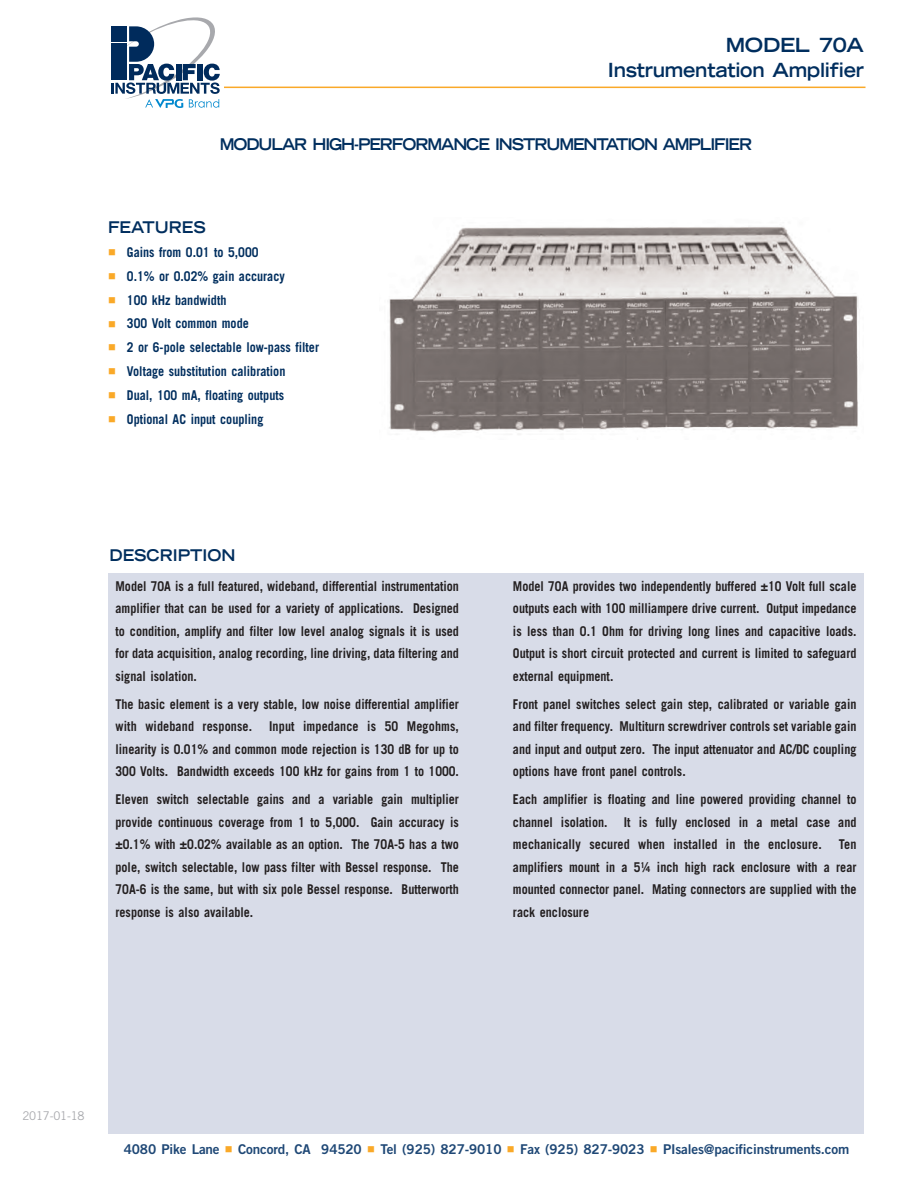
<style>
.page{position:relative;width:918px;height:1188px;background:#fff}
.page>*{position:absolute;margin:0;border:0;box-sizing:border-box;transform-origin:0 0}
.t1{font:700 expanded 19.5px/25.5px "Trade Gothic LH";letter-spacing:-.015em;color:#002e5e;text-align:right}
.t2{font:700 expanded 16.2px "Trade Gothic LH";letter-spacing:-.07em;color:#002e5e;scale:.92 1}
.t3{font:700 expanded 16.2px "Trade Gothic LH";color:#002e5e;scale:.92 1}
.t4{font:700 13.5px/22.5px "Trade Gothic";color:#231f20;text-align:justify;scale:.9 1}
.t5{font:700 13.5px "Trade Gothic";color:#002e5e;scale:.9 1}
.t6{font:13.5px "Trade Gothic Bold Two";letter-spacing:-.01em;color:#1f4876}
.t7{font:12px "Trade Gothic";letter-spacing:-.02em;color:#a8a9ad;scale:.96 1}
.s1{color:#faa928}
</style>
<div class="page">
<hr style="left:194px;top:87px;width:672px;height:1px;background:#faa928">
<div style="left:110px;top:15px;width:114px;height:93px;background:linear-gradient(to bottom,#fff,#fff)"></div>
<svg style="left:112px;top:15px;width:108px;height:93px"></svg>
<div style="left:108px;top:574px;width:756px;height:560px;background:#d8dce8"></div>
<img style="left:389px;top:227px;width:469px;height:213px">
<h1 class="t1" style="left:608px;top:34px;width:258px">MODEL 70A<br>Instrumentation Amplifier</h1>
<p class="t2" style="left:220px;top:139px;width:580px">MODULAR HIGH-PERFORMANCE INSTRUMENTATION AMPLIFIER</p>
<p class="t3" style="left:108px;top:222px;width:108px">FEATURES</p>
<p class="t5" style="left:108px;top:247px;width:169px"><span class="s1">■</span> Gains from 0.01 to 5,000</p>
<p class="t5" style="left:108px;top:271px;width:198px"><span class="s1">■</span> 0.1% or 0.02% gain accuracy</p>
<p class="t5" style="left:108px;top:295px;width:133px"><span class="s1">■</span> 100 kHz bandwidth</p>
<p class="t5" style="left:108px;top:319px;width:158px"><span class="s1">■</span> 300 Volt common mode</p>
<p class="t5" style="left:108px;top:342px;width:236px"><span class="s1">■</span> 2 or 6-pole selectable low-pass filter</p>
<p class="t5" style="left:108px;top:366px;width:199px"><span class="s1">■</span> Voltage substitution calibration</p>
<p class="t5" style="left:108px;top:390px;width:197px"><span class="s1">■</span> Dual, 100 mA, floating outputs</p>
<p class="t5" style="left:108px;top:414px;width:174px"><span class="s1">■</span> Optional AC input coupling</p>
<p class="t3" style="left:110px;top:549px;width:138px">DESCRIPTION</p>
<p class="t4" style="left:116px;top:576px;width:383px">Model 70A is a full featured, wideband, differential instrumentation amplifier that can be used for a variety of applications. Designed to condition, amplify and filter low level analog signals it is used for data acquisition, analog recording, line driving, data filtering and signal isolation.</p>
<p class="t4" style="left:116px;top:694px;width:383px">The basic element is a very stable, low noise differential amplifier with wideband response.</p>
<p class="t4" style="left:116px;top:717px;width:383px;text-indent:154px">Input impedance is 50 Megohms, linearity is 0.01% and common mode rejection is 130 dB for up to 300 Volts. Bandwidth exceeds 100 kHz for gains from 1 to 1000.</p>
<p class="t4" style="left:115px;top:789px;width:383px">Eleven switch selectable gains and a variable gain multiplier provide continuous coverage from 1 to 5,000. Gain accuracy is ±0.1% with ±0.02% available as an option. The 70A-5 has a two pole, switch selectable, low pass filter with Bessel response. The 70A-6 is the same, but with six pole Bessel response. Butterworth response is also available.</p>
<p class="t4" style="left:513px;top:576px;width:383px">Model 70A provides two independently buffered ±10 Volt full scale outputs each with 100 milliampere drive current. Output impedance is less than 0.1 Ohm for driving long lines and capacitive loads.<br>Output is short circuit protected and current is limited to safeguard external equipment.</p>
<p class="t4" style="left:513px;top:694px;width:383px">Front panel switches select gain step, calibrated or variable gain and filter frequency. Multiturn screwdriver controls set variable gain and input and output zero. The input attenuator and AC/DC coupling options have front panel controls.</p>
<p class="t4" style="left:513px;top:789px;width:383px">Each amplifier is floating and line powered providing channel to channel isolation. It is fully enclosed in a metal case and mechanically secured when installed in the enclosure.</p>
<p class="t4" style="left:513px;top:834px;width:383px;text-indent:326px">Ten amplifiers mount in a 5¼ inch high rack enclosure with a rear mounted connector panel. Mating connectors are supplied with the rack enclosure</p>
<p class="t7" style="left:22px;top:1111px;width:66px">2017-01-18</p>
<p class="t6" style="left:124px;top:1144px;width:727px">4080 Pike Lane <span class="s1">■</span> Concord, CA 94520 <span class="s1">■</span> Tel (925) 827-9010 <span class="s1">■</span> Fax (925) 827-9023 <span class="s1">■</span> PIsales@pacificinstruments.com</p>
</div>
